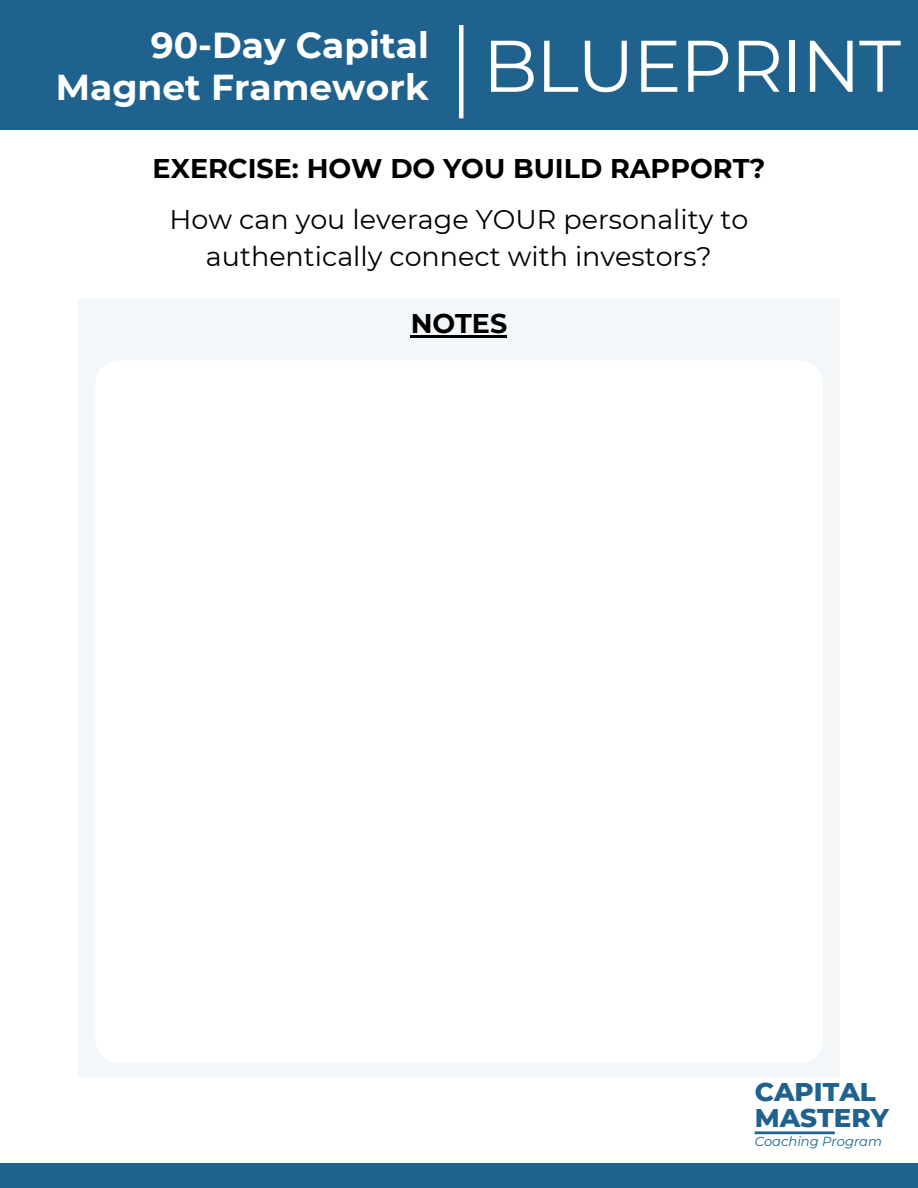
<style>
.page{position:relative;width:918px;height:1188px;background:#fff}
.page>*{position:absolute;margin:0;border:0;box-sizing:border-box;transform-origin:0 0}
.t1{font:700 36px/41.7px "Montserrat";color:#fff}
.t2{font:27px/37.2px "Montserrat";color:#000;text-align:center}
.t3{font:700 27px "Montserrat";color:#000}
.t4{font:800 26.1px/25.8px "Montserrat";color:#1f628e}
.t5{font:italic 13.05px "Montserrat";color:#1f628e}
</style>
<div class="page">
<div style="left:0;top:1163px;width:918px;height:25px;background:#1f628e"></div>
<div style="left:0;top:0;width:918px;height:130px;background:#1f628e"></div>
<hr style="left:459px;top:25px;width:4px;height:93px;background:#fff">
<div style="left:78px;top:299px;width:762px;height:777px;background:#f4f7f9"></div>
<div style="left:95px;top:361px;width:728px;height:702px;background:#fff;border-radius:23px"></div>
<hr style="left:411px;top:335px;width:96px;height:3px;background:#000">
<hr style="left:755px;top:1131px;width:80px;height:3px;background:#1f628e">
<h1 class="t1" style="left:56px;top:23px;width:847px;text-indent:95px">90-Day Capital<br>Magnet Framework <sup>BLUEPRINT</sup></h1>
<p class="t3" style="left:153px;top:149px;width:614px">EXERCISE: HOW DO YOU BUILD RAPPORT?</p>
<p class="t2" style="left:170px;top:200px;width:580px">How can you leverage YOUR personality to authentically connect with investors?</p>
<p class="t3" style="left:411px;top:304px;width:98px">NOTES</p>
<p class="t4" style="left:755px;top:1078px;width:136px">CAPITAL<br>MASTERY</p>
<p class="t5" style="left:755px;top:1133px;width:129px">Coaching Program</p>
</div>
